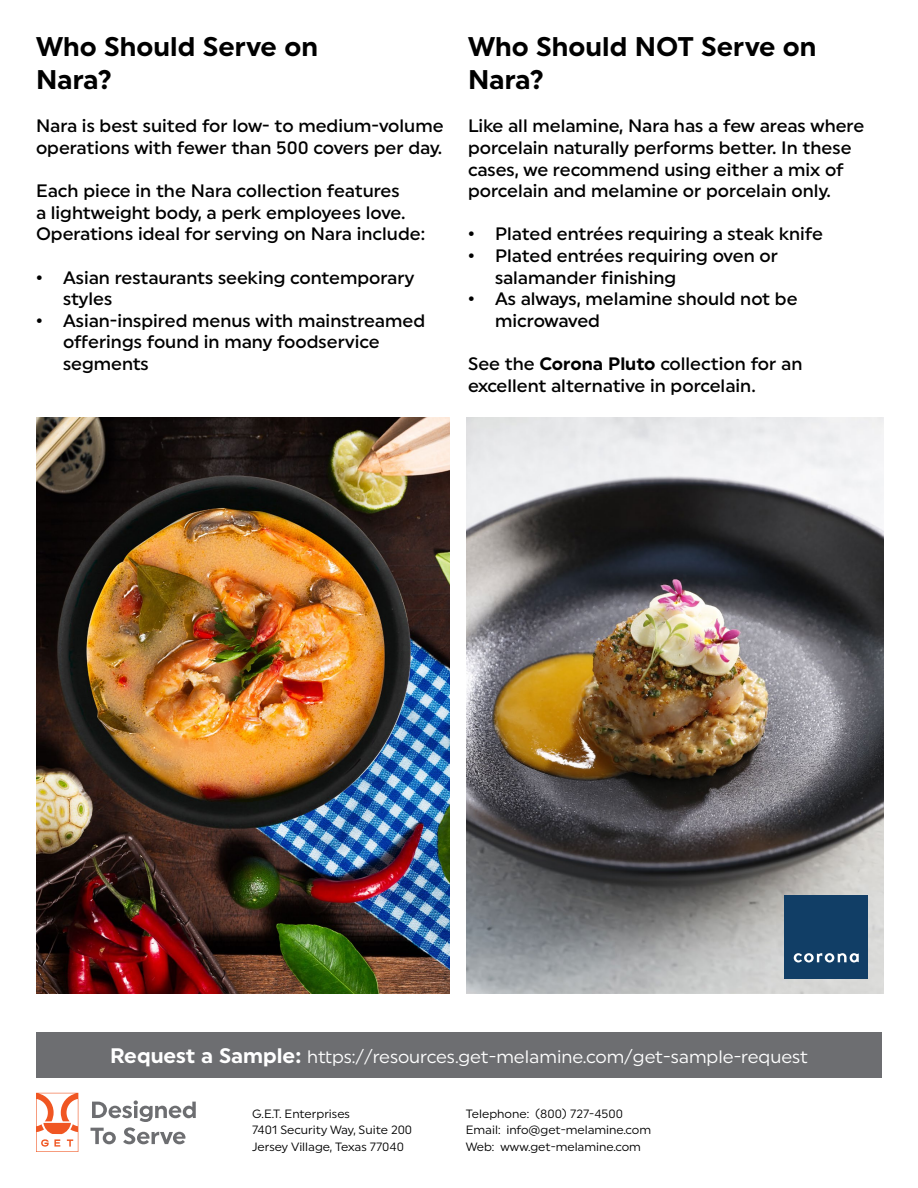
<style>
.page{position:relative;width:918px;height:1188px;background:#fff}
.page>*{position:absolute;margin:0;border:0;box-sizing:border-box;transform-origin:0 0}
.t1{font:700 27px/33px "Uniform";color:#000}
.t2{font:500 18px/21.6px "Uniform";color:#000}
.t3{font:18px "Uniform";color:#fff}
.t4{font:12px/16.5px "Uniform";color:#000}
.s1{font-weight:700}
.s2{font-weight:700;font-size:21px}
</style>
<div class="page">
<svg style="left:91px;top:1100px;width:105px;height:44px"></svg>
<svg style="left:36px;top:1093px;width:42px;height:59px"></svg>
<div style="left:36px;top:1032px;width:846px;height:46px;background:#6d6e71"></div>
<img style="left:36px;top:418px;width:414px;height:576px">
<img style="left:467px;top:418px;width:416px;height:576px">
<div style="left:784px;top:895px;width:84px;height:84px;background:#113e66"></div>
<svg style="left:794px;top:953px;width:65px;height:9px"></svg>
<h1 class="t1" style="left:36px;top:30px;width:284px">Who Should Serve on<br>Nara?</h1>
<p class="t2" style="left:36px;top:115px;width:409px">Nara is best suited for low- to medium-volume operations with fewer than 500 covers per day.</p>
<p class="t2" style="left:36px;top:180px;width:391px">Each piece in the Nara collection features<br>a lightweight body, a perk employees love.<br>Operations ideal for serving on Nara include:</p>
<p class="t2" style="left:63px;top:266px;width:353px;text-indent:-27px">• Asian restaurants seeking contemporary styles</p>
<p class="t2" style="left:63px;top:309px;width:364px;text-indent:-27px">• Asian-inspired menus with mainstreamed offerings found in many foodservice segments</p>
<h1 class="t1" style="left:468px;top:30px;width:350px">Who Should NOT Serve on<br>Nara?</h1>
<p class="t2" style="left:468px;top:115px;width:398px">Like all melamine, Nara has a few areas where porcelain naturally performs better. In these cases, we recommend using either a mix of porcelain and melamine or porcelain only.</p>
<p class="t2" style="left:468px;top:223px;width:357px">• Plated entrées requiring a steak knife</p>
<p class="t2" style="left:495px;top:245px;width:284px;text-indent:-27px">• Plated entrées requiring oven or salamander finishing</p>
<p class="t2" style="left:495px;top:288px;width:304px;text-indent:-27px">• As always, melamine should not be microwaved</p>
<p class="t2" style="left:468px;top:353px;width:336px">See the <span class="s1">Corona Pluto</span> collection for an excellent alternative in porcelain.</p>
<p class="t3" style="left:110px;top:1045px;width:699px"><span class="s2">Request a Sample:</span> https://resources.get-melamine.com/get-sample-request</p>
<p class="t4" style="left:252px;top:1105px;width:162px">G.E.T. Enterprises<br>7401 Security Way, Suite 200<br>Jersey Village, Texas 77040</p>
<p class="t4" style="left:466px;top:1105px;width:187px">Telephone: (800) 727-4500<br>Email: info@get-melamine.com<br>Web: www.get-melamine.com</p>
</div>
